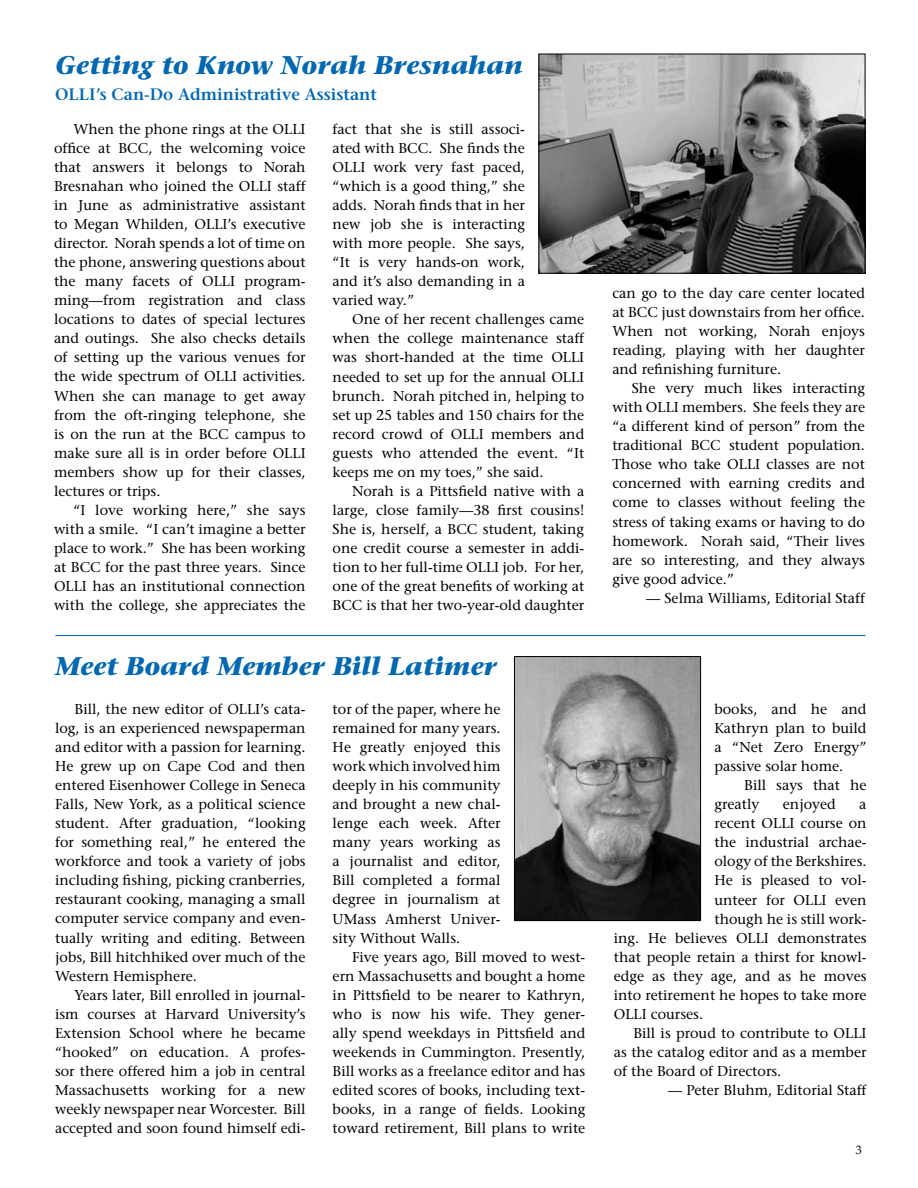
<style>
.page{position:relative;width:918px;height:1188px;background:#fff}
.page>*{position:absolute;margin:0;border:0;box-sizing:border-box;transform-origin:0 0}
.t1{font:italic 700 25.5px "Stone Serif";color:#0067b1}
.t2{font:600 16.5px "Stone Serif";color:#0067b1}
.t3{font:14.25px/19px "Stone Serif";color:#000;text-align:justify}
.t4{font:12px "Palatino";color:#000}
</style>
<div class="page">
<hr style="left:55px;top:635px;width:810px;height:1px;background:#0067b1">
<img style="left:541px;top:56px;width:322px;height:216px">
<div style="left:539px;top:54px;width:326px;height:220px;border:1px solid #000"></div>
<img style="left:516px;top:658px;width:183px;height:261px">
<div style="left:514px;top:656px;width:187px;height:265px;border:1px solid #000"></div>
<h1 class="t1" style="left:55px;top:50px;width:469px">Getting to Know Norah Bresnahan</h1>
<p class="t2" style="left:55px;top:84px;width:323px">OLLI’s Can-Do Administrative Assistant</p>
<p class="t3" style="left:54px;top:119px;width:253px;text-indent:19px">When the phone rings at the OLLI office at BCC, the welcoming voice that answers it belongs to Norah Bresnahan who joined the OLLI staff in June as administrative assistant to Megan Whilden, OLLI’s executive director. Norah spends a lot of time on the phone, answering questions about the many facets of OLLI program&shy;ming—from registration and class locations to dates of special lectures and outings. She also checks details of setting up the various venues for the wide spectrum of OLLI activities.<br>When she can manage to get away from the oft-ringing telephone, she is on the run at the BCC campus to make sure all is in order before OLLI members show up for their classes, lectures or trips.</p>
<p class="t3" style="left:54px;top:500px;width:253px;text-indent:19px">“I love working here,” she says with a smile. “I can’t imagine a better place to work.” She has been working at BCC for the past three years. Since OLLI has an institutional connection with the college, she appreciates the</p>
<p class="t3" style="left:333px;top:119px;width:194px">fact that she is still associ&shy;ated with BCC. She finds the OLLI work very fast paced, “which is a good thing,” she adds. Norah finds that in her new job she is interacting with more people. She says, “It is very hands-on work, and it’s also demanding in a varied way.”</p>
<p class="t3" style="left:333px;top:310px;width:253px;text-indent:19px">One of her recent challenges came when the college maintenance staff was short-handed at the time OLLI needed to set up for the annual OLLI brunch. Norah pitched in, helping to set up 25 tables and 150 chairs for the record crowd of OLLI members and guests who attended the event. “It keeps me on my toes,” she said.</p>
<p class="t3" style="left:333px;top:481px;width:253px;text-indent:19px">Norah is a Pittsfield native with a large, close family—38 first cousins!<br>She is, herself, a BCC student, taking one credit course a semester in addi&shy;tion to her full-time OLLI job. For her, one of the great benefits of working at BCC is that her two-year-old daughter</p>
<h1 class="t1" style="left:55px;top:650px;width:443px">Meet Board Member Bill Latimer</h1>
<p class="t3" style="left:55px;top:699px;width:252px;text-indent:19px">Bill, the new editor of OLLI’s cata&shy;log, is an experienced newspaperman and editor with a passion for learning.<br>He grew up on Cape Cod and then entered Eisenhower College in Seneca Falls, New York, as a political science student. After graduation, “looking for something real,” he entered the workforce and took a variety of jobs including fishing, picking cranberries, restaurant cooking, managing a small computer service company and even&shy;tually writing and editing. Between jobs, Bill hitchhiked over much of the Western Hemisphere.</p>
<p class="t3" style="left:55px;top:985px;width:252px;text-indent:19px">Years later, Bill enrolled in journal&shy;ism courses at Harvard University’s Extension School where he became “hooked” on education. A profes&shy;sor there offered him a job in central Massachusetts working for a new weekly newspaper near Worcester. Bill accepted and soon found himself edi-</p>
<p class="t3" style="left:333px;top:700px;width:169px">tor of the paper, where he remained for many years.<br>He greatly enjoyed this work which involved him deeply in his community and brought a new chal&shy;lenge each week. After many years working as a journalist and editor, Bill completed a formal degree in journalism at UMass Amherst Univer&shy;sity Without Walls.</p>
<p class="t3" style="left:333px;top:947px;width:254px;text-indent:19px">Five years ago, Bill moved to west&shy;ern Massachusetts and bought a home in Pittsfield to be nearer to Kathryn, who is now his wife. They gener&shy;ally spend weekdays in Pittsfield and weekends in Cummington. Presently, Bill works as a freelance editor and has edited scores of books, including text&shy;books, in a range of fields. Looking toward retirement, Bill plans to write</p>
<p class="t3" style="left:612px;top:283px;width:254px">can go to the day care center located at BCC just downstairs from her office.<br>When not working, Norah enjoys reading, playing with her daughter and refinishing furniture.</p>
<p class="t3" style="left:612px;top:379px;width:254px;text-indent:19px">She very much likes interacting with OLLI members. She feels they are “a different kind of person” from the traditional BCC student population.<br>Those who take OLLI classes are not concerned with earning credits and come to classes without feeling the stress of taking exams or having to do homework. Norah said, “Their lives are so interesting, and they always give good advice.”</p>
<p class="t3" style="left:646px;top:588px;width:220px">— Selma Williams, Editorial Staff</p>
<p class="t3" style="left:714px;top:700px;width:154px">books, and he and Kathryn plan to build a “Net Zero Energy” passive solar home.</p>
<p class="t3" style="left:714px;top:776px;width:154px;text-indent:30px">Bill says that he greatly</p>
<p class="t3" style="left:783px;top:795px;width:54px">enjoyed</p>
<p class="t3" style="left:859px;top:795px;width:9px">a</p>
<p class="t3" style="left:714px;top:814px;width:154px">recent OLLI course on</p>
<p class="t3" style="left:714px;top:833px;width:154px">the industrial archae-</p>
<p class="t3" style="left:714px;top:852px;width:154px">ology of the Berkshires.</p>
<p class="t3" style="left:714px;top:871px;width:154px">He is pleased to vol-</p>
<p class="t3" style="left:714px;top:890px;width:154px">unteer for OLLI even</p>
<p class="t3" style="left:714px;top:909px;width:154px">though he is still work-</p>
<p class="t3" style="left:614px;top:928px;width:254px">ing. He believes OLLI demonstrates</p>
<p class="t3" style="left:614px;top:947px;width:254px">that people retain a thirst for knowl-</p>
<p class="t3" style="left:614px;top:966px;width:254px">edge as they age, and as he moves</p>
<p class="t3" style="left:614px;top:985px;width:254px">into retirement he hopes to take more</p>
<p class="t3" style="left:614px;top:1004px;width:91px">OLLI courses.</p>
<p class="t3" style="left:633px;top:1023px;width:235px">Bill is proud to contribute to OLLI</p>
<p class="t3" style="left:614px;top:1042px;width:254px">as the catalog editor and as a member</p>
<p class="t3" style="left:614px;top:1062px;width:169px">of the Board of Directors.</p>
<p class="t3" style="left:668px;top:1081px;width:200px">— Peter Bluhm, Editorial Staff</p>
<p class="t4" style="left:856px;top:1140px;width:7px">3</p>
</div>
